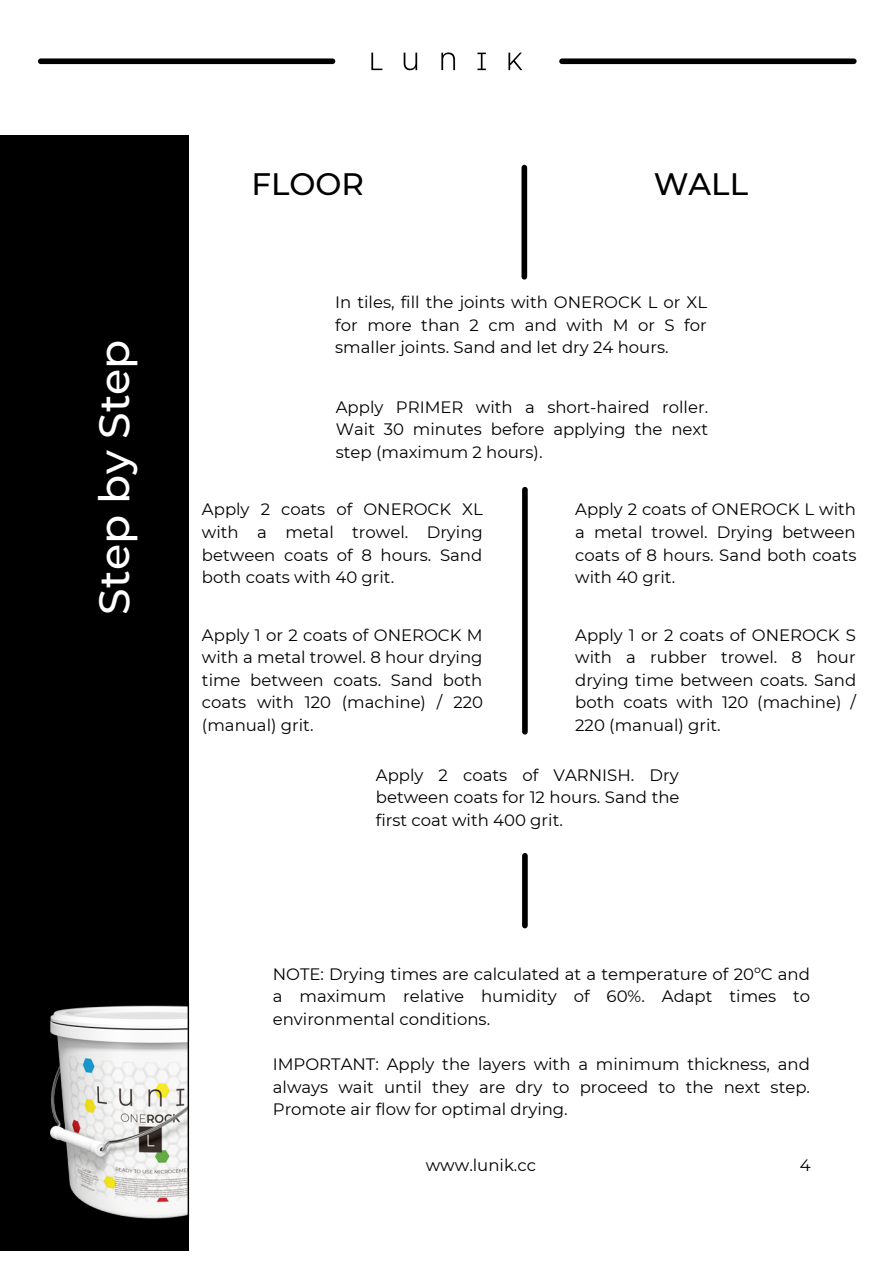
<style>
.page{position:relative;width:894px;height:1264px;background:#fff}
.page>*{position:absolute;margin:0;border:0;box-sizing:border-box;transform-origin:0 0}
.t1{font:500 42.75px "Montserrat";color:#fff}
.t2{font:500 30.9px "Montserrat";color:#000}
.t3{font:16.5px/22.5px "Montserrat";color:#000;text-align:justify}
</style>
<div class="page">
<div style="left:0;top:136px;width:189px;height:1114px;background:#000"></div>
<div style="left:41px;top:58px;width:291px;height:6px;background:#000"></div>
<img style="left:371px;top:52px;width:152px;height:19px">
<div style="left:562px;top:58px;width:291px;height:6px;background:#000"></div>
<svg style="left:50px;top:1005px;width:138px;height:214px;background:#c1c0be"></svg>
<div style="left:521px;top:167px;width:6px;height:110px;background:#000"></div>
<div style="left:522px;top:489px;width:5px;height:242px;background:#000"></div>
<div style="left:522px;top:855px;width:5px;height:70px;background:#000"></div>
<p class="t1" style="left:88px;top:614px;width:277px;rotate:-90deg">Step by Step</p>
<p class="t2" style="left:251px;top:165px;width:114px">FLOOR</p>
<p class="t2" style="left:653px;top:165px;width:96px">WALL</p>
<p class="t3" style="left:335px;top:291px;width:373px">In tiles, fill the joints with ONEROCK L or XL for more than 2 cm and with M or S for smaller joints. Sand and let dry 24 hours.</p>
<p class="t3" style="left:336px;top:395px;width:374px">Apply PRIMER with a short-haired roller.<br>Wait 30 minutes before applying the next step (maximum 2 hours).</p>
<p class="t3" style="left:202px;top:498px;width:282px">Apply 2 coats of ONEROCK XL with a metal trowel. Drying between coats of 8 hours. Sand both coats with 40 grit.</p>
<p class="t3" style="left:575px;top:498px;width:283px">Apply 2 coats of ONEROCK L with a metal trowel. Drying between coats of 8 hours. Sand both coats with 40 grit.</p>
<p class="t3" style="left:202px;top:623px;width:282px">Apply 1 or 2 coats of ONEROCK M with a metal trowel. 8 hour drying time between coats. Sand both coats with 120 (machine) / 220 (manual) grit.</p>
<p class="t3" style="left:575px;top:623px;width:282px">Apply 1 or 2 coats of ONEROCK S with a rubber trowel. 8 hour drying time between coats. Sand both coats with 120 (machine) / 220 (manual) grit.</p>
<p class="t3" style="left:376px;top:763px;width:305px">Apply 2 coats of VARNISH. Dry between coats for 12 hours. Sand the first coat with 400 grit.</p>
<p class="t3" style="left:273px;top:962px;width:539px">NOTE: Drying times are calculated at a temperature of 20ºC and a maximum relative humidity of 60%. Adapt times to environmental conditions.</p>
<p class="t3" style="left:273px;top:1052px;width:538px">IMPORTANT: Apply the layers with a minimum thickness, and always wait until they are dry to proceed to the next step.<br>Promote air flow for optimal drying.</p>
<p class="t3" style="left:425px;top:1153px;width:112px">www.lunik.cc</p>
<p class="t3" style="left:799px;top:1153px;width:12px">4</p>
</div>
